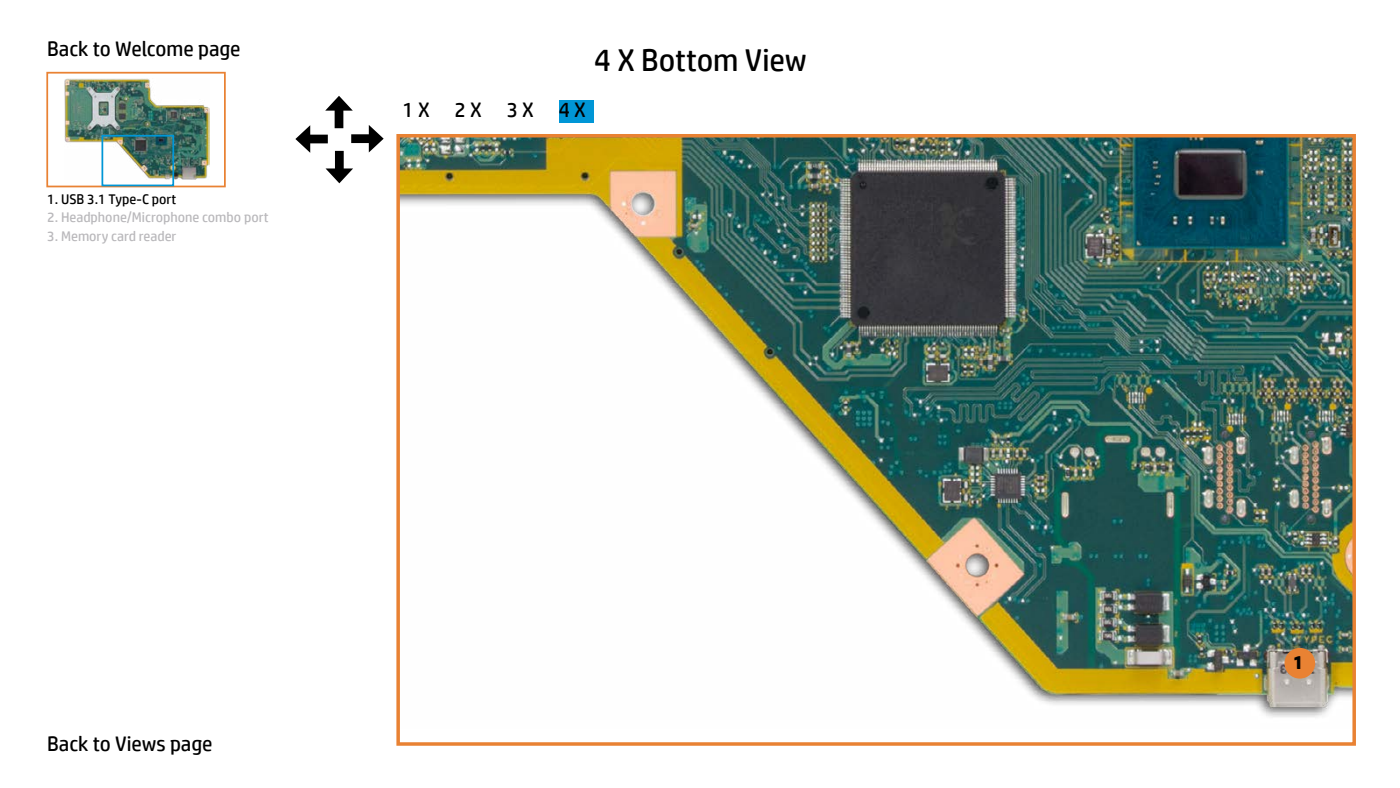
<style>
.page{position:relative;width:1400px;height:788px;background:#fff}
.page>*{position:absolute;margin:0;border:0;box-sizing:border-box;transform-origin:0 0}
.t1{font:31.5px "HP Simplified";color:#000}
.t2{font:21px "HP Simplified";color:#000}
.t3{font:700 19.25px "HP Simplified";color:#000}
.t4{font:14px "HP Simplified";color:#b9b8bb}
.t5{font:14px "HP Simplified";color:#000}
</style>
<div class="page">
<div style="left:559px;top:100px;width:35px;height:22px;background:#0096d6"></div>
<div style="left:304px;top:135px;width:24px;height:8px;background:#000"></div>
<svg style="left:295px;top:125px;width:15px;height:28px"></svg>
<div style="left:335px;top:105px;width:8px;height:23px;background:#000"></div>
<svg style="left:325px;top:96px;width:28px;height:15px"></svg>
<div style="left:351px;top:134px;width:24px;height:9px;background:#000"></div>
<svg style="left:369px;top:125px;width:15px;height:27px"></svg>
<div style="left:335px;top:151px;width:9px;height:23px;background:#000"></div>
<svg style="left:326px;top:168px;width:27px;height:15px"></svg>
<img style="left:401px;top:139px;width:950px;height:578px">
<div style="left:396px;top:134px;width:960px;height:611px;border:4px solid #e98233"></div>
<div style="left:1284px;top:648px;width:31px;height:30px;background:#e98233;border-radius:50%"></div>
<img style="left:64px;top:78px;width:145px;height:101px">
<div style="left:46px;top:72px;width:180px;height:115px;border:2px solid #e98233"></div>
<div style="left:102px;top:135px;width:72px;height:51px;border:2px solid #0096d6"></div>
<h2 class="t2" style="left:47px;top:35px;width:195px">Back to Welcome page</h2>
<p class="t5" style="left:47px;top:189px;width:131px">1. USB 3.1 Type-C port</p>
<p class="t4" style="left:47px;top:208px;width:223px">2. Headphone/Microphone combo port</p>
<p class="t4" style="left:47px;top:227px;width:131px">3. Memory card reader</p>
<h1 class="t1" style="left:594px;top:40px;width:214px">4 X Bottom View</h1>
<h2 class="t2" style="left:403px;top:96px;width:185px">1 X2 X3 X4 X</h2>
<h2 class="t2" style="left:47px;top:729px;width:167px">Back to Views page</h2>
<h3 class="t3" style="left:1293px;top:650px;width:12px">1</h3>
</div>
